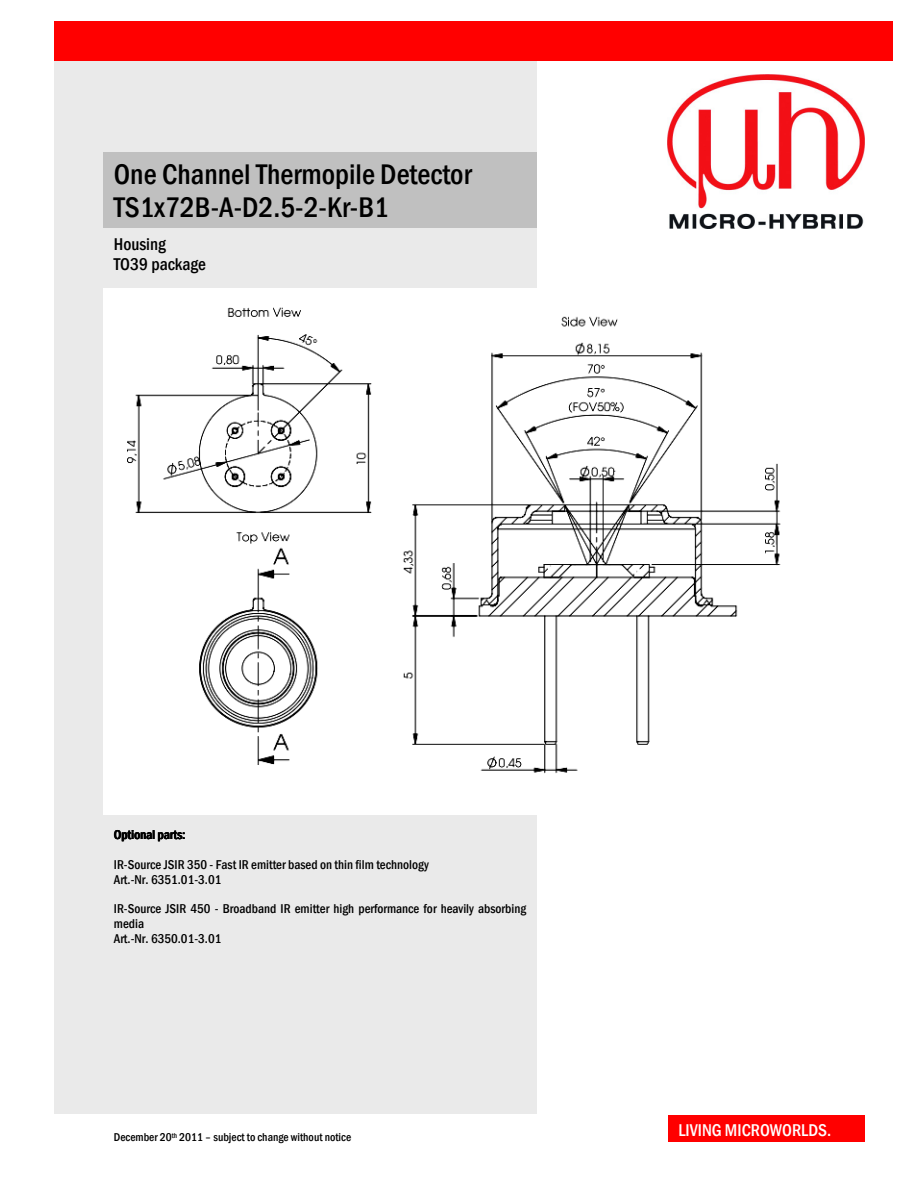
<style>
.page{position:relative;width:918px;height:1188px;background:#fff}
.page>*{position:absolute;margin:0;border:0;box-sizing:border-box;transform-origin:0 0}
.t1{font:29.25px/33.2px "Franklin Gothic Medium Cond";color:#000}
.t2{font:17.55px "Franklin Gothic Medium Cond";color:#fff}
.t3{font:17.55px/20px "Franklin Gothic Medium Cond";color:#000}
.t4{font:13.2px/14.9px "Franklin Gothic Medium Cond";color:#000}
.t5{font:11.7px "Franklin Gothic Medium Cond";color:#000}
</style>
<div class="page">
<div style="left:54px;top:60px;width:483px;height:1054px;background:#eaeaea"></div>
<img style="left:668px;top:74px;width:197px;height:154px">
<div style="left:54px;top:22px;width:838px;height:39px;background:#f00"></div>
<div style="left:668px;top:1115px;width:197px;height:27px;background:#f00"></div>
<div style="left:103px;top:152px;width:434px;height:79px;background:#c0c0c0"></div>
<img style="left:103px;top:288px;width:678px;height:526px">
<div style="left:103px;top:229px;width:434px;height:52px;background:#eaeaea"></div>
<h1 class="t1" style="left:114px;top:157px;width:359px">One Channel Thermopile Detector<br>TS1x72B-A-D2.5-2-Kr-B1</h1>
<h2 class="t3" style="left:114px;top:234px;width:94px">Housing<br>TO39 package</h2>
<p class="t4" style="left:114px;top:827px;width:73px">Optional parts:</p>
<p class="t4" style="left:114px;top:857px;width:316px">IR-Source JSIR 350 - Fast IR emitter based on thin film technology<br>Art.-Nr. 6351.01-3.01</p>
<p class="t4" style="left:114px;top:902px;width:414px">IR-Source JSIR 450 - Broadband IR emitter high performance for heavily absorbing media<br>Art.-Nr. 6350.01-3.01</p>
<p class="t5" style="left:114px;top:1129px;width:239px">December 20<sup>th</sup> 2011 – subject to change without notice</p>
<h2 class="t2" style="left:678px;top:1118px;width:154px">LIVING MICROWORLDS.</h2>
</div>
